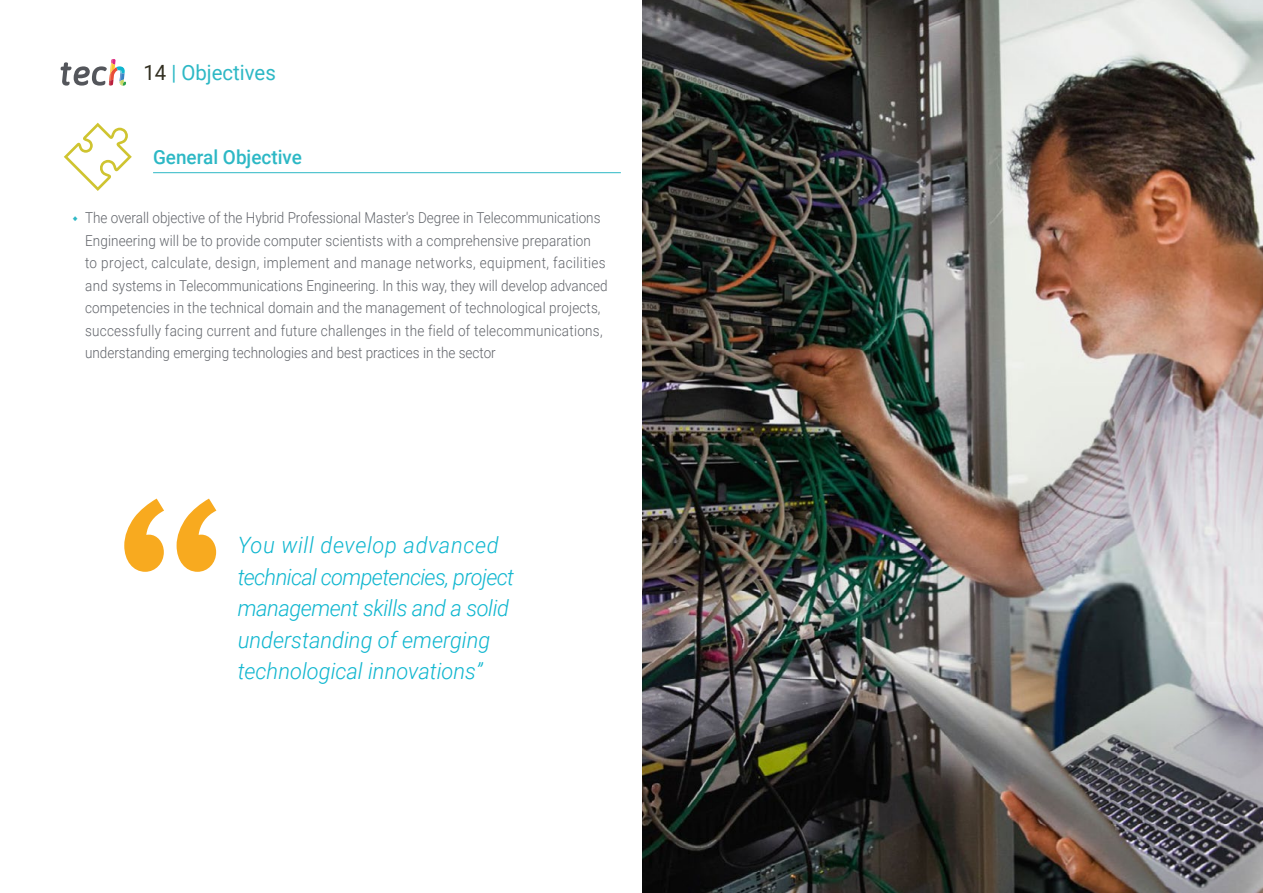
<style>
.page{position:relative;width:1263px;height:893px;background:#fff}
.page>*{position:absolute;margin:0;border:0;box-sizing:border-box;transform-origin:0 0}
.t1{font:italic 300 22.5px/31.5px "Roboto";color:#0fb6cf}
.t2{font:21px "Roboto";color:#2db8c5}
.t3{font:500 19.5px "Roboto";color:#2db8c5}
.t4{font:300 15px/22.5px "Roboto";letter-spacing:.01em;color:#61646a;scale:.9 1}
.s1{color:#312e20}
</style>
<div class="page">
<hr style="left:153px;top:172px;width:468px;height:1px;background:#2db8c5">
<svg style="left:64px;top:123px;width:68px;height:68px"></svg>
<img style="left:642px;top:0;width:621px;height:893px">
<svg style="left:124px;top:499px;width:92px;height:73px"></svg>
<svg style="left:61px;top:59px;width:65px;height:27px"></svg>
<h2 class="t2" style="left:144px;top:57px;width:134px"><span class="s1">14</span> | Objectives</h2>
<h3 class="t3" style="left:153px;top:144px;width:150px">General Objective</h3>
<p class="t4" style="left:85px;top:206px;width:582px">The overall objective of the Hybrid Professional Master's Degree in Telecommunications Engineering will be to provide computer scientists with a comprehensive preparation<br>to project, calculate, design, implement and manage networks, equipment, facilities and systems in Telecommunications Engineering. In this way, they will develop advanced competencies in the technical domain and the management of technological projects, successfully facing current and future challenges in the field of telecommunications, understanding emerging technologies and best practices in the sector</p>
<h1 class="t1" style="left:238px;top:528px;width:278px">You will develop advanced technical competencies, project management skills and a solid understanding of emerging technological innovations”</h1>
</div>
